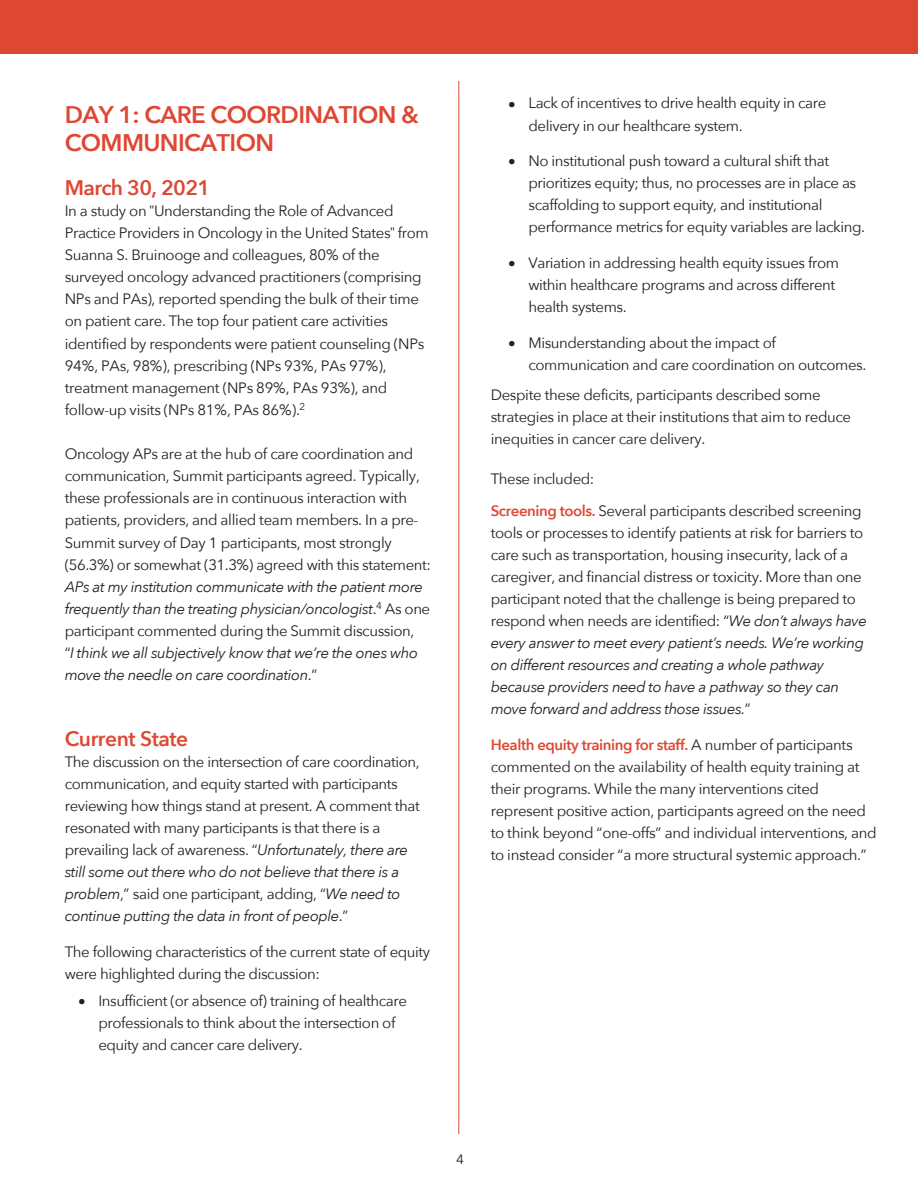
<style>
.page{position:relative;width:918px;height:1188px;background:#fff}
.page>*{position:absolute;margin:0;border:0;box-sizing:border-box;transform-origin:0 0}
.t1{font:600 24px/28.8px "Avenir Next";letter-spacing:-.025em;color:#de4733}
.t2{font:600 21px "Avenir Next";letter-spacing:-.03em;color:#de4733}
.t3{font:600 21px "Avenir Next";letter-spacing:-.02em;color:#de4934}
.t4{font:15px/22px "Avenir Next";letter-spacing:-.03em;color:#231f20}
.t5{font:italic 15px/22px "Avenir Next";letter-spacing:-.03em;color:#231f20}
.t6{font:15px/22px "Avenir Next";letter-spacing:-.03em;color:#231f20}
.t7{font:13.5px "Avenir Next";color:#231f20}
.s1{font-family:"Minion Pro"}
.s2{font-style:normal}
.s3{font-style:italic}
.s4{font-weight:600;color:#de4934}
</style>
<div class="page">
<div style="left:0;top:0;width:918px;height:54px;background:#de4733"></div>
<hr style="left:458px;top:81px;width:1px;height:1053px;background:#de4733">
<h1 class="t1" style="left:65px;top:99px;width:356px">DAY 1: CARE COORDINATION &amp;<br>COMMUNICATION</h1>
<h2 class="t2" style="left:65px;top:170px;width:147px">March 30, 2021</h2>
<p class="t4" style="left:65px;top:199px;width:366px">In a study on <span class="s1">"</span>Understanding the Role of Advanced Practice Providers in Oncology in the United States<span class="s1">"</span> from Suanna S. Bruinooge and colleagues, 80% of the surveyed oncology advanced practitioners (comprising NPs and PAs), reported spending the bulk of their time on patient care. The top four patient care activities identified by respondents were patient counseling (NPs 94%, PAs, 98%), prescribing (NPs 93%, PAs 97%), treatment management (NPs 89%, PAs 93%), and follow-up visits (NPs 81%, PAs 86%).<sup>2</sup></p>
<p class="t4" style="left:65px;top:442px;width:368px">Oncology APs are at the hub of care coordination and communication, Summit participants agreed. Typically, these professionals are in continuous interaction with patients, providers, and allied team members. In a pre-Summit survey of Day 1 participants, most strongly (56.3%) or somewhat (31.3%) agreed with this statement:</p>
<p class="t5" style="left:65px;top:575px;width:367px">APs at my institution communicate with the patient more frequently than the treating physician/oncologist<span class="s2">.</span><sup>4</sup> <span class="s2">As one participant commented during the Summit discussion,<br>“</span>I think we all subjectively know that we’re the ones who move the needle on care coordination<span class="s2">.”</span></p>
<h2 class="t3" style="left:65px;top:720px;width:125px">Current State</h2>
<p class="t4" style="left:65px;top:750px;width:357px">The discussion on the intersection of care coordination, communication, and equity started with participants reviewing how things stand at present. A comment that resonated with many participants is that there is a prevailing lack of awareness. “<span class="s3">Unfortunately, there are still some out there who do not believe that there is a problem</span>,” said one participant, adding, “<span class="s3">We need to continue putting the data in front of people</span>.”</p>
<p class="t4" style="left:65px;top:940px;width:367px">The following characteristics of the current state of equity were highlighted during the discussion:</p>
<p class="t4" style="left:98px;top:989px;width:310px;text-indent:-20px">• Insufficient (or absence of) training of healthcare professionals to think about the intersection of equity and cancer care delivery.</p>
<p class="t6" style="left:529px;top:92px;width:299px;text-indent:-20px">• Lack of incentives to drive health equity in care delivery in our healthcare system.</p>
<p class="t4" style="left:529px;top:149px;width:338px;text-indent:-20px">• No institutional push toward a cultural shift that prioritizes equity; thus, no processes are in place as scaffolding to support equity, and institutional performance metrics for equity variables are lacking.</p>
<p class="t4" style="left:529px;top:251px;width:312px;text-indent:-20px">• Variation in addressing health equity issues from within healthcare programs and across different health systems.</p>
<p class="t4" style="left:529px;top:331px;width:339px;text-indent:-20px">• Misunderstanding about the impact of communication and care coordination on outcomes.</p>
<p class="t4" style="left:491px;top:383px;width:362px">Despite these deficits, participants described some strategies in place at their institutions that aim to reduce inequities in cancer care delivery.</p>
<p class="t4" style="left:491px;top:462px;width:372px;line-height:31.7px">These included:<br><span class="s4">Screening tools.</span> Several participants described screening</p>
<p class="t4" style="left:491px;top:521px;width:378px">tools or processes to identify patients at risk for barriers to care such as transportation, housing insecurity, lack of a caregiver, and financial distress or toxicity. More than one participant noted that the challenge is being prepared to respond when needs are identified: “<span class="s3">We don’t always have every answer to meet every patient’s needs. We’re working on different resources and creating a whole pathway because providers need to have a pathway so they can move forward and address those issues.</span>”</p>
<p class="t4" style="left:491px;top:733px;width:387px"><span class="s4">Health equity training for staff.</span> A number of participants commented on the availability of health equity training at their programs. While the many interventions cited represent positive action, participants agreed on the need to think beyond “one-offs” and individual interventions, and to instead consider “a more structural systemic approach.”</p>
<p class="t7" style="left:456px;top:1148px;width:9px">4</p>
</div>
